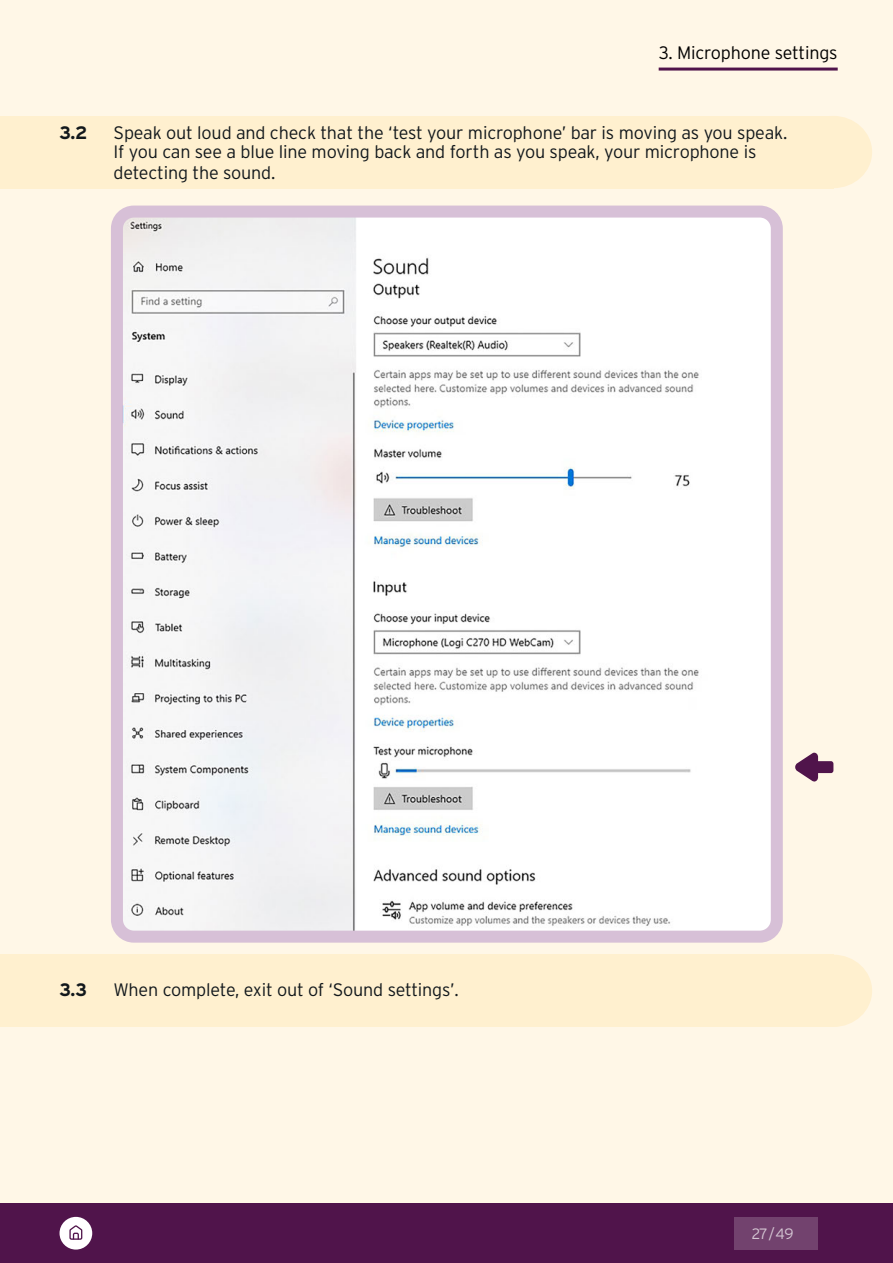
<style>
.page{position:relative;width:893px;height:1263px;background:#fff}
.page>*{position:absolute;margin:0;border:0;box-sizing:border-box;transform-origin:0 0}
.t1{font:300 18px/20.2px "Interstate";letter-spacing:-.01em;color:#12181c}
.t2{font:300 18px "Interstate";letter-spacing:-.01em;color:#000}
.t3{font:700 18px "Interstate";color:#12181c}
.t4{font:300 15px "Interstate";color:#fff}
</style>
<div class="page">
<div style="left:0;top:0;width:893px;height:1203px;background:#fff7e7"></div>
<div style="left:0;top:955px;width:833px;height:72px;background:#fff0cf"></div>
<div style="left:794px;top:955px;width:78px;height:72px;background:#fff0cf;border-radius:50%"></div>
<div style="left:0;top:116px;width:833px;height:72px;background:#fff0cf"></div>
<div style="left:794px;top:116px;width:78px;height:72px;background:#fff0cf;border-radius:50%"></div>
<img style="left:124px;top:219px;width:646px;height:711px">
<div style="left:111px;top:206px;width:672px;height:737px;border:12px solid #d7c0d7;border-radius:17px"></div>
<svg style="left:795px;top:753px;width:38px;height:28px"></svg>
<hr style="left:659px;top:68px;width:179px;height:3px;background:#50144b">
<div style="left:0;top:1203px;width:893px;height:60px;background:#50144b"></div>
<div style="left:60px;top:1217px;width:32px;height:32px;background:#fff;border-radius:50%"></div>
<svg style="left:69px;top:1225px;width:14px;height:15px"></svg>
<div style="left:734px;top:1217px;width:83px;height:32px;background:#72426e"></div>
<p class="t2" style="left:659px;top:43px;width:180px">3. Microphone settings</p>
<p class="t3" style="left:60px;top:122px;width:30px">3.2</p>
<p class="t1" style="left:114px;top:122px;width:675px">Speak out loud and check that the ‘test your microphone’ bar is moving as you speak.<br>If you can see a blue line moving back and forth as you speak, your microphone is detecting the sound.</p>
<p class="t3" style="left:60px;top:979px;width:29px">3.3</p>
<p class="t1" style="left:114px;top:979px;width:347px">When complete, exit out of ‘Sound settings’.</p>
<p class="t4" style="left:751px;top:1225px;width:44px">27/49</p>
</div>
